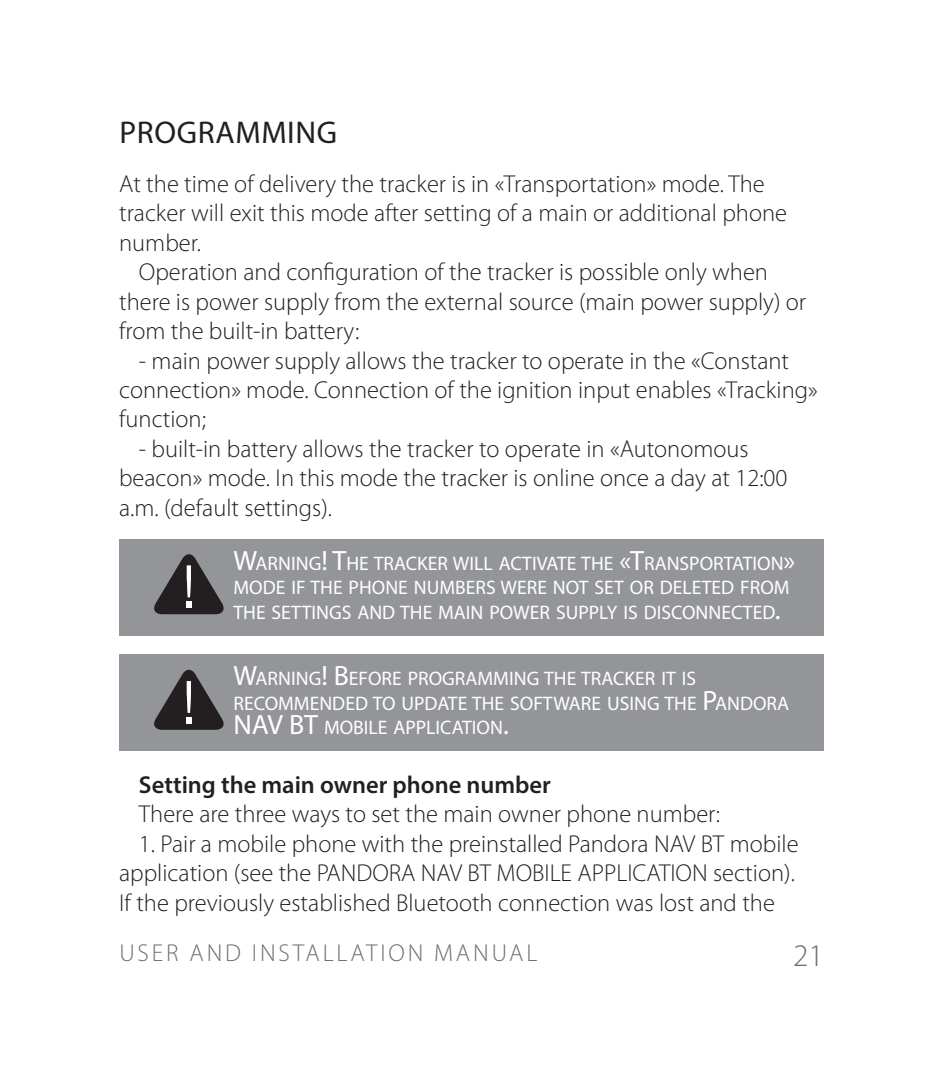
<style>
.page{position:relative;width:943px;height:1092px;background:#fff}
.page>*{position:absolute;margin:0;border:0;box-sizing:border-box;transform-origin:0 0}
.t1{font:31.5px "Myriad Pro";letter-spacing:.02em;color:#231f20}
.t2{font:300 31.5px "Myriad Pro";color:#6d6e71}
.t3{font:300 24.5px/29.4px "Myriad Pro";color:#231f20}
.t4{font:600 24.5px "Myriad Pro";color:#231f20}
.t5{font:300 24.5px "Myriad Pro";letter-spacing:.12em;color:#6d6e71}
.t6{font:19.6px/24.5px "Myriad Pro";color:#fff}
.s1{font-size:28px}
</style>
<div class="page">
<div style="left:119px;top:538px;width:704px;height:97px;background:#939598"></div>
<div style="left:119px;top:654px;width:704px;height:97px;background:#939598"></div>
<svg style="left:154px;top:554px;width:70px;height:60px"></svg>
<svg style="left:154px;top:669px;width:70px;height:60px"></svg>
<p class="t1" style="left:119px;top:120px;width:219px">PROGRAMMING</p>
<p class="t3" style="left:119px;top:171px;width:669px">At the time of delivery the tracker is in «Transportation» mode. The tracker will exit this mode after setting of a main or additional phone number.</p>
<p class="t3" style="left:119px;top:259px;width:688px;text-indent:20px">Operation and configuration of the tracker is possible only when there is power supply from the external source (main power supply) or from the built-in battery:</p>
<p class="t3" style="left:119px;top:347px;width:700px;text-indent:20px">- main power supply allows the tracker to operate in the «Constant connection» mode. Connection of the ignition input enables «Tracking» function;</p>
<p class="t3" style="left:119px;top:436px;width:670px;text-indent:20px">- built-in battery allows the tracker to operate in «Autonomous beacon» mode. In this mode the tracker is online once a day at 12:00 a.m. (default settings).</p>
<p class="t6" style="left:233px;top:551px;width:563px"><span class="s1">W</span>ARNING<span class="s1">! T</span>HE TRACKER WILL ACTIVATE THE <span class="s1">«T</span>RANSPORTATION<span class="s1">»<br></span>MODE IF THE PHONE NUMBERS WERE NOT SET OR DELETED FROM<br>THE SETTINGS AND THE MAIN POWER SUPPLY IS DISCONNECTED<span class="s1">.</span></p>
<p class="t6" style="left:233px;top:667px;width:557px"><span class="s1">W</span>ARNING<span class="s1">! B</span>EFORE PROGRAMMING THE TRACKER IT IS<br>RECOMMENDED TO UPDATE THE SOFTWARE USING THE <span class="s1">P</span>ANDORA<br><span class="s1">NAV BT</span> MOBILE APPLICATION<span class="s1">.</span></p>
<p class="t4" style="left:139px;top:774px;width:413px">Setting the main owner phone number</p>
<p class="t3" style="left:139px;top:801px;width:582px">There are three ways to set the main owner phone number:</p>
<p class="t3" style="left:119px;top:830px;width:681px;text-indent:20px">1. Pair a mobile phone with the preinstalled Pandora NAV BT mobile application (see the PANDORA NAV BT MOBILE APPLICATION section).<br>If the previously established Bluetooth connection was lost and the</p>
<p class="t5" style="left:119px;top:938px;width:419px">USER AND INSTALLATION MANUAL</p>
<p class="t2" style="left:793px;top:943px;width:32px">21</p>
</div>
